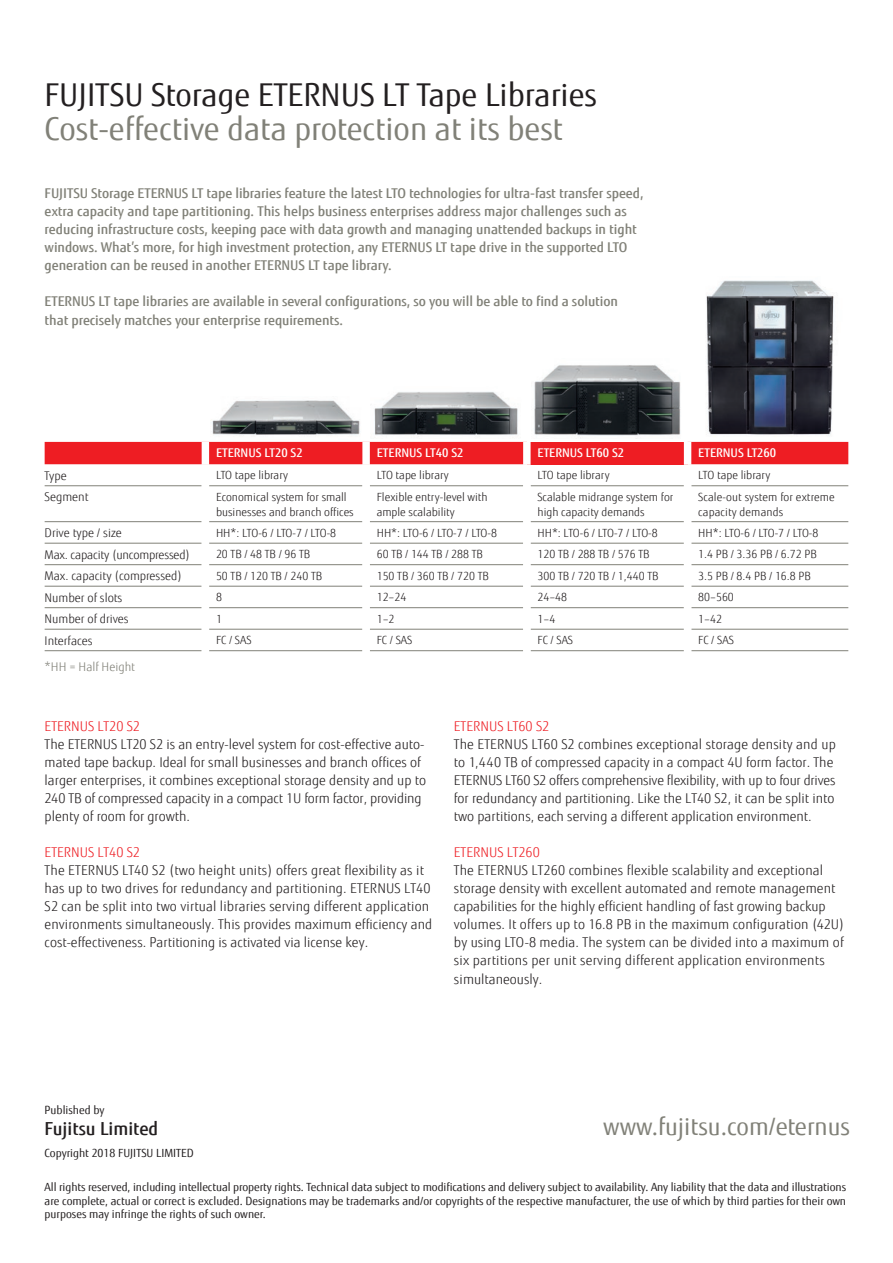
<style>
.page{position:relative;width:893px;height:1263px;background:#fff}
.page>*{position:absolute;margin:0;border:0;box-sizing:border-box;transform-origin:0 0}
.t1{font:31.5px "Fujitsu Sans";color:#818178}
.t2{font:31.5px "Fujitsu Sans";color:#231f20}
.t3{font:24px "Fujitsu Sans";color:#818178}
.t4{font:500 18px "Fujitsu Sans";color:#231f20}
.t5{font:300 13.5px/18px "Fujitsu Sans";color:#231f20}
.t6{font:500 13.5px/18px "Fujitsu Sans";letter-spacing:-.005em;color:#818178}
.t7{font:300 13.5px "Fujitsu Sans";color:#ee1d23}
.t8{font:300 12px "Fujitsu Sans";color:#231f20}
.t9{font:500 12px "Fujitsu Sans";color:#fff}
.t10{font:300 12px "Fujitsu Sans";color:#818178}
.t11{font:300 11.25px/15px "Fujitsu Sans";color:#231f20}
.t12{font:11.25px/13.5px "Fujitsu Sans";color:#231f20;text-align:justify}
</style>
<div class="page">
<img style="left:212px;top:400px;width:148px;height:35px">
<img style="left:374px;top:391px;width:144px;height:46px">
<img style="left:534px;top:365px;width:147px;height:73px">
<img style="left:706px;top:280px;width:128px;height:156px">
<div style="left:45px;top:442px;width:803px;height:22px;background:#ee1d23"></div>
<div style="left:527px;top:442px;width:161px;height:22px;background:#ee1d23"></div>
<svg style="left:45px;top:651px;width:157px;height:1px"></svg>
<hr style="left:45px;top:485px;width:157px;height:1px;background:#818178">
<hr style="left:45px;top:521px;width:157px;height:1px;background:#818178">
<hr style="left:45px;top:543px;width:157px;height:1px;background:#818178">
<hr style="left:691px;top:485px;width:157px;height:1px;background:#818178">
<hr style="left:691px;top:521px;width:157px;height:1px;background:#818178">
<hr style="left:691px;top:543px;width:157px;height:1px;background:#818178">
<hr style="left:45px;top:564px;width:157px;height:1px;background:#818178">
<hr style="left:45px;top:586px;width:157px;height:1px;background:#818178">
<hr style="left:45px;top:607px;width:157px;height:1px;background:#818178">
<hr style="left:691px;top:564px;width:157px;height:1px;background:#818178">
<hr style="left:691px;top:586px;width:157px;height:1px;background:#818178">
<hr style="left:691px;top:607px;width:157px;height:1px;background:#818178">
<hr style="left:45px;top:629px;width:157px;height:1px;background:#818178">
<hr style="left:45px;top:650px;width:157px;height:1px;background:#818178">
<hr style="left:691px;top:629px;width:157px;height:1px;background:#818178">
<hr style="left:691px;top:650px;width:157px;height:1px;background:#818178">
<hr style="left:209px;top:485px;width:153px;height:1px;background:#818178">
<hr style="left:209px;top:521px;width:153px;height:1px;background:#818178">
<hr style="left:209px;top:543px;width:153px;height:1px;background:#818178">
<hr style="left:209px;top:564px;width:153px;height:1px;background:#818178">
<hr style="left:209px;top:586px;width:153px;height:1px;background:#818178">
<hr style="left:209px;top:607px;width:153px;height:1px;background:#818178">
<hr style="left:209px;top:629px;width:153px;height:1px;background:#818178">
<hr style="left:209px;top:650px;width:153px;height:1px;background:#818178">
<hr style="left:370px;top:485px;width:153px;height:1px;background:#818178">
<hr style="left:370px;top:521px;width:153px;height:1px;background:#818178">
<hr style="left:370px;top:543px;width:153px;height:1px;background:#818178">
<hr style="left:370px;top:564px;width:153px;height:1px;background:#818178">
<hr style="left:370px;top:586px;width:153px;height:1px;background:#818178">
<hr style="left:370px;top:607px;width:153px;height:1px;background:#818178">
<hr style="left:370px;top:629px;width:153px;height:1px;background:#818178">
<hr style="left:370px;top:650px;width:153px;height:1px;background:#818178">
<hr style="left:531px;top:485px;width:153px;height:1px;background:#818178">
<hr style="left:531px;top:521px;width:153px;height:1px;background:#818178">
<hr style="left:531px;top:543px;width:153px;height:1px;background:#818178">
<hr style="left:531px;top:564px;width:153px;height:1px;background:#818178">
<hr style="left:531px;top:586px;width:153px;height:1px;background:#818178">
<hr style="left:531px;top:607px;width:153px;height:1px;background:#818178">
<hr style="left:531px;top:629px;width:153px;height:1px;background:#818178">
<hr style="left:531px;top:650px;width:153px;height:1px;background:#818178">
<div style="left:202px;top:442px;width:7px;height:22px;background:#fff"></div>
<div style="left:362px;top:442px;width:8px;height:22px;background:#fff"></div>
<div style="left:523px;top:442px;width:8px;height:22px;background:#fff"></div>
<div style="left:684px;top:442px;width:7px;height:22px;background:#fff"></div>
<h1 class="t2" style="left:45px;top:76px;width:554px">FUJITSU Storage ETERNUS LT Tape Libraries</h1>
<h1 class="t1" style="left:45px;top:110px;width:520px">Cost-effective data protection at its best</h1>
<p class="t6" style="left:45px;top:184px;width:600px">FUJITSU Storage ETERNUS LT tape libraries feature the latest LTO technologies for ultra-fast transfer speed, extra capacity and tape partitioning. This helps business enterprises address major challenges such as reducing infrastructure costs, keeping pace with data growth and managing unattended backups in tight windows. What’s more, for high investment protection, any ETERNUS LT tape drive in the supported LTO generation can be reused in another ETERNUS LT tape library.</p>
<p class="t6" style="left:45px;top:293px;width:575px">ETERNUS LT tape libraries are available in several configurations, so you will be able to find a solution that precisely matches your enterprise requirements.</p>
<p class="t9" style="left:216px;top:446px;width:88px">ETERNUS LT20 S2</p>
<p class="t9" style="left:377px;top:446px;width:88px">ETERNUS LT40 S2</p>
<p class="t9" style="left:537px;top:446px;width:88px">ETERNUS LT60 S2</p>
<p class="t9" style="left:698px;top:446px;width:80px">ETERNUS LT260</p>
<p class="t8" style="left:45px;top:468px;width:24px">Type</p>
<p class="t11" style="left:216px;top:468px;width:74px">LTO tape library</p>
<p class="t11" style="left:377px;top:468px;width:74px">LTO tape library</p>
<p class="t11" style="left:537px;top:468px;width:74px">LTO tape library</p>
<p class="t11" style="left:698px;top:468px;width:74px">LTO tape library</p>
<p class="t8" style="left:45px;top:490px;width:46px">Segment</p>
<p class="t11" style="left:216px;top:489px;width:139px">Economical system for small businesses and branch offices</p>
<p class="t11" style="left:377px;top:489px;width:112px">Flexible entry-level with ample scalability</p>
<p class="t11" style="left:537px;top:489px;width:137px">Scalable midrange system for high capacity demands</p>
<p class="t11" style="left:698px;top:489px;width:138px">Scale-out system for extreme capacity demands</p>
<p class="t8" style="left:45px;top:526px;width:79px">Drive type / size</p>
<p class="t11" style="left:216px;top:525px;width:122px">HH*: LTO-6 / LTO-7 / LTO-8</p>
<p class="t11" style="left:377px;top:525px;width:122px">HH*: LTO-6 / LTO-7 / LTO-8</p>
<p class="t11" style="left:537px;top:525px;width:122px">HH*: LTO-6 / LTO-7 / LTO-8</p>
<p class="t11" style="left:698px;top:525px;width:122px">HH*: LTO-6 / LTO-7 / LTO-8</p>
<p class="t8" style="left:45px;top:547px;width:147px">Max. capacity (uncompressed)</p>
<p class="t11" style="left:216px;top:547px;width:96px">20 TB / 48 TB / 96 TB</p>
<p class="t11" style="left:377px;top:547px;width:108px">60 TB / 144 TB / 288 TB</p>
<p class="t11" style="left:537px;top:547px;width:114px">120 TB / 288 TB / 576 TB</p>
<p class="t11" style="left:698px;top:547px;width:120px">1.4 PB / 3.36 PB / 6.72 PB</p>
<p class="t8" style="left:45px;top:569px;width:139px">Max. capacity (compressed)</p>
<p class="t11" style="left:216px;top:568px;width:108px">50 TB / 120 TB / 240 TB</p>
<p class="t11" style="left:377px;top:568px;width:114px">150 TB / 360 TB / 720 TB</p>
<p class="t11" style="left:537px;top:568px;width:122px">300 TB / 720 TB / 1,440 TB</p>
<p class="t11" style="left:698px;top:568px;width:114px">3.5 PB / 8.4 PB / 16.8 PB</p>
<p class="t8" style="left:45px;top:590px;width:79px">Number of slots</p>
<p class="t11" style="left:216px;top:590px;width:7px">8</p>
<p class="t11" style="left:377px;top:590px;width:31px">12–24</p>
<p class="t11" style="left:537px;top:590px;width:31px">24–48</p>
<p class="t11" style="left:698px;top:590px;width:37px">80–560</p>
<p class="t8" style="left:45px;top:612px;width:86px">Number of drives</p>
<p class="t11" style="left:216px;top:611px;width:7px">1</p>
<p class="t11" style="left:377px;top:611px;width:19px">1–2</p>
<p class="t11" style="left:537px;top:611px;width:19px">1–4</p>
<p class="t11" style="left:698px;top:611px;width:25px">1–42</p>
<p class="t8" style="left:45px;top:633px;width:50px">Interfaces</p>
<p class="t11" style="left:216px;top:633px;width:37px">FC / SAS</p>
<p class="t11" style="left:377px;top:633px;width:37px">FC / SAS</p>
<p class="t11" style="left:537px;top:633px;width:37px">FC / SAS</p>
<p class="t11" style="left:698px;top:633px;width:37px">FC / SAS</p>
<p class="t10" style="left:45px;top:660px;width:92px">*HH = Half Height</p>
<p class="t7" style="left:45px;top:718px;width:97px">ETERNUS LT20 S2</p>
<p class="t5" style="left:45px;top:735px;width:383px">The ETERNUS LT20 S2 is an entry-level system for cost-effective auto&shy;mated tape backup. Ideal for small businesses and branch offices of larger enterprises, it combines exceptional storage density and up to 240 TB of compressed capacity in a compact 1U form factor, providing plenty of room for growth.</p>
<p class="t7" style="left:45px;top:844px;width:97px">ETERNUS LT40 S2</p>
<p class="t5" style="left:45px;top:862px;width:389px">The ETERNUS LT40 S2 (two height units) offers great flexibility as it has up to two drives for redundancy and partitioning. ETERNUS LT40<br>S2 can be split into two virtual libraries serving different application environments simultaneously. This provides maximum efficiency and cost-effectiveness. Partitioning is activated via license key.</p>
<p class="t7" style="left:454px;top:718px;width:97px">ETERNUS LT60 S2</p>
<p class="t5" style="left:454px;top:735px;width:384px">The ETERNUS LT60 S2 combines exceptional storage density and up to 1,440 TB of compressed capacity in a compact 4U form factor. The ETERNUS LT60 S2 offers comprehensive flexibility, with up to four drives for redundancy and partitioning. Like the LT40 S2, it can be split into two partitions, each serving a different application environment.</p>
<p class="t7" style="left:454px;top:844px;width:88px">ETERNUS LT260</p>
<p class="t5" style="left:454px;top:861px;width:392px">The ETERNUS LT260 combines flexible scalability and exceptional storage density with excellent automated and remote management capabilities for the highly efficient handling of fast growing backup volumes. It offers up to 16.8 PB in the maximum configuration (42U) by using LTO-8 media. The system can be divided into a maximum of six partitions per unit serving different application environments simultaneously.</p>
<p class="t12" style="left:45px;top:1103px;width:61px">Published by</p>
<h3 class="t4" style="left:45px;top:1118px;width:115px">Fujitsu Limited</h3>
<p class="t12" style="left:45px;top:1146px;width:151px">Copyright 2018 FUJITSU LIMITED</p>
<p class="t12" style="left:45px;top:1181px;width:803px">All rights reserved, including intellectual property rights. Technical data subject to modifications and delivery subject to availability. Any liability that the data and illustrations are complete, actual or correct is excluded. Designations may be trademarks and/or copyrights of the respective manufacturer, the use of which by third parties for their own purposes may infringe the rights of such owner.</p>
<h2 class="t3" style="left:603px;top:1112px;width:248px">www.fujitsu.com/eternus</h2>
</div>
